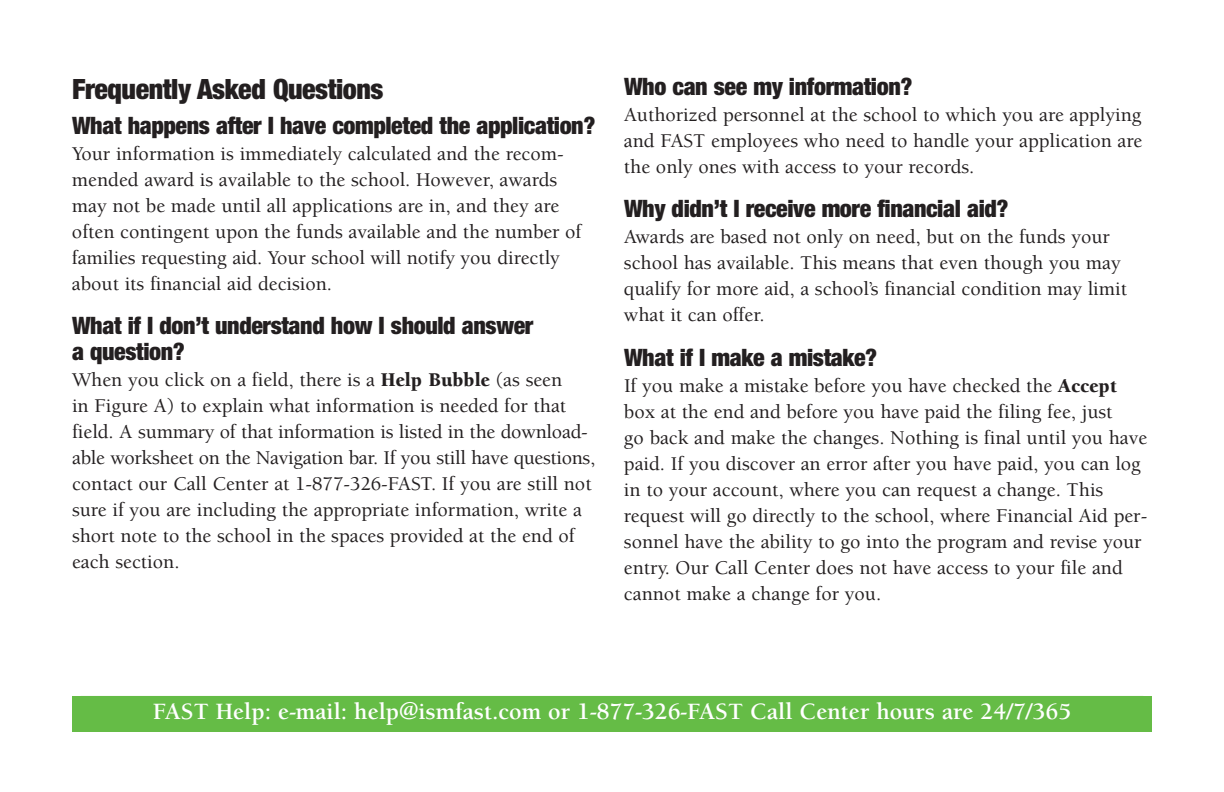
<style>
.page{position:relative;width:1224px;height:792px;background:#fff}
.page>*{position:absolute;margin:0;border:0;box-sizing:border-box;transform-origin:0 0}
.t1{font:900 condensed 28px "Helvetica Neue";letter-spacing:-.015em;color:#231f20}
.t2{font:900 condensed 24px/26px "Helvetica Neue";letter-spacing:-.015em;color:#231f20}
.t3{font:700 24px "Berkeley Std";color:#fff}
.t4{font:500 20px/26px "Berkeley Std";color:#231f20}
.s1{font-weight:900}
</style>
<div class="page">
<div style="left:72px;top:696px;width:1080px;height:36px;background:#65bc46"></div>
<h1 class="t1" style="left:72px;top:72px;width:313px">Frequently Asked Questions</h1>
<p class="t2" style="left:72px;top:112px;width:525px">What happens after I have completed the application?</p>
<p class="t4" style="left:72px;top:143px;width:511px">Your information is immediately calculated and the recom&shy;mended award is available to the school. However, awards may not be made until all applications are in, and they are often contingent upon the funds available and the number of families requesting aid. Your school will notify you directly about its financial aid decision.</p>
<p class="t2" style="left:72px;top:312px;width:463px">What if I don’t understand how I should answer a question?</p>
<p class="t4" style="left:72px;top:369px;width:525px">When you click on a field, there is a <span class="s1">Help Bubble</span> (as seen<br>in Figure A) to explain what information is needed for that field. A summary of that information is listed in the download&shy;able worksheet on the Navigation bar. If you still have questions, contact our Call Center at 1-877-326-FAST. If you are still not sure if you are including the appropriate information, write a short note to the school in the spaces provided at the end of each section.</p>
<p class="t2" style="left:624px;top:73px;width:290px">Who can see my information?</p>
<p class="t4" style="left:624px;top:104px;width:520px;text-align:justify">Authorized personnel at the school to which you are applying and FAST employees who need to handle your application are the only ones with access to your records.</p>
<p class="t2" style="left:624px;top:196px;width:386px">Why didn’t I receive more financial aid?</p>
<p class="t4" style="left:624px;top:226px;width:505px">Awards are based not only on need, but on the funds your school has available. This means that even though you may qualify for more aid, a school’s financial condition may limit what it can offer.</p>
<p class="t2" style="left:624px;top:344px;width:255px">What if I make a mistake?</p>
<p class="t4" style="left:624px;top:374px;width:525px">If you make a mistake before you have checked the <span class="s1">Accept </span>box at the end and before you have paid the filing fee, just<br>go back and make the changes. Nothing is final until you have paid. If you discover an error after you have paid, you can log in to your account, where you can request a change. This request will go directly to the school, where Financial Aid per&shy;sonnel have the ability to go into the program and revise your entry. Our Call Center does not have access to your file and cannot make a change for you.</p>
<p class="t3" style="left:153px;top:702px;width:920px">FAST Help: e-mail: help@ismfast.com or 1-877-326-FAST Call Center hours are 24/7/365</p>
</div>
